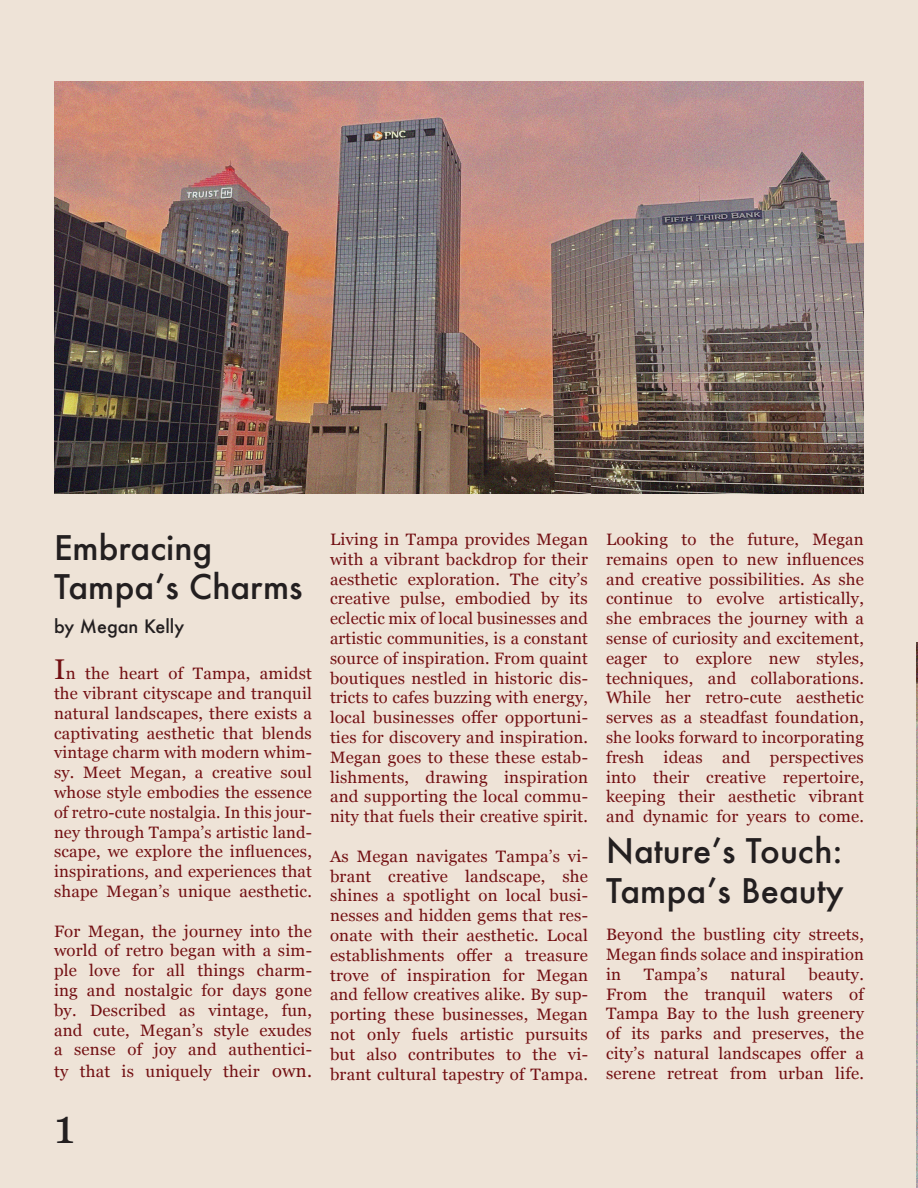
<style>
.page{position:relative;width:918px;height:1188px;background:#eee3d7}
.page>*{position:absolute;margin:0;border:0;box-sizing:border-box;transform-origin:0 0}
.t1{font:48px "Georgia";color:#231f20}
.t2{font:500 33px/39.6px "Futura";color:#231f20}
.t3{font:500 18px "Futura";color:#231f20}
.t4{font:16.5px/19.8px "Georgia";letter-spacing:.01em;color:#731013;text-align:justify}
.s1{font-size:28.5px}
.s2{font-size:18px}
</style>
<div class="page">
<img style="left:917px;top:643px;width:1px;height:545px">
<img style="left:54px;top:81px;width:810px;height:413px">
<p class="t2" style="left:54px;top:527px;width:250px">Embracing<br>Tampa’s Charms</p>
<p class="t3" style="left:54px;top:614px;width:132px">by Megan Kelly</p>
<p class="t4" style="left:54px;top:663px;width:259px"><span class="s1">I</span>n the heart of Tampa, amidst the vibrant cityscape and tranquil natural landscapes, there exists a captivating aesthetic that blends vintage charm with modern whim&shy;sy. Meet Megan, a creative soul whose style embodies the essence of retro-cute nostalgia. In this jour&shy;ney through Tampa’s artistic land&shy;scape, we explore the influences, inspirations, and experiences that shape Megan’s unique aesthetic.</p>
<p class="t4" style="left:54px;top:920px;width:259px">For Megan, the journey into the world of retro began with a sim&shy;ple love for all things charm&shy;ing and nostalgic for days gone by. Described as vintage, fun, and cute, Megan’s style exudes a sense of joy and authentici-</p>
<p class="t4" style="left:54px;top:1061px;width:260px">ty that is uniquely their <span class="s2">own.</span></p>
<p class="t1" style="left:54px;top:1092px;width:22px">1</p>
<p class="t4" style="left:330px;top:529px;width:260px">Living in Tampa provides Megan with a vibrant backdrop for their aesthetic exploration. The city’s creative pulse, embodied by its eclectic mix of local businesses and artistic communities, is a constant source of inspiration. From quaint boutiques nestled in historic dis&shy;tricts to cafes buzzing with energy, local businesses offer opportuni&shy;ties for discovery and inspiration.<br>Megan goes to these these estab&shy;lishments, drawing inspiration and supporting the local commu&shy;nity that fuels their creative spirit.</p>
<p class="t4" style="left:330px;top:845px;width:259px">As Megan navigates Tampa’s vi&shy;brant creative landscape, she shines a spotlight on local busi&shy;nesses and hidden gems that res&shy;onate with their aesthetic. Local establishments offer a treasure trove of inspiration for Megan and fellow creatives alike. By sup&shy;porting these businesses, Megan not only fuels artistic pursuits but also contributes to the vi&shy;brant cultural tapestry of Tampa.</p>
<p class="t4" style="left:606px;top:529px;width:259px">Looking to the future, Megan remains open to new influences and creative possibilities. As she continue to evolve artistically, she embraces the journey with a sense of curiosity and excitement, eager to explore new styles, techniques, and collaborations.<br>While her retro-cute aesthetic serves as a steadfast foundation, she looks forward to incorporating fresh ideas and perspectives into their creative repertoire, keeping their aesthetic vibrant and dynamic for years to come.</p>
<p class="t2" style="left:606px;top:831px;width:239px">Nature’s Touch:<br>Tampa’s Beauty</p>
<p class="t4" style="left:606px;top:924px;width:259px">Beyond the bustling city streets, Megan finds solace and inspiration in</p>
<p class="t4" style="left:606px;top:964px;width:259px;text-indent:202px">beauty.<br>From the tranquil waters of Tampa Bay to the lush greenery of its parks and preserves, the city’s natural landscapes offer a serene retreat from urban life.</p>
<p class="t4" style="left:644px;top:964px;width:66px">Tampa’s</p>
<p class="t4" style="left:730px;top:964px;width:57px">natural</p>
</div>
